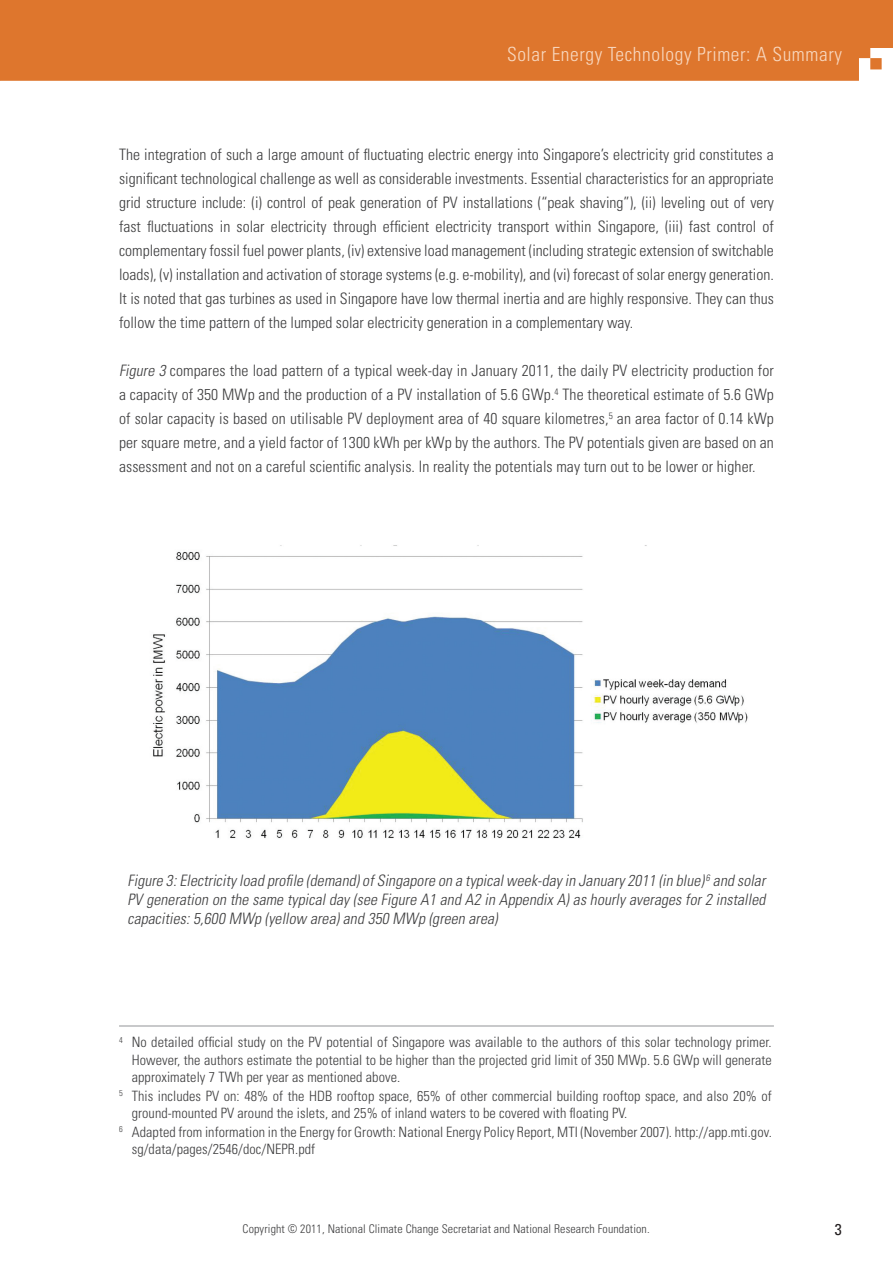
<style>
.page{position:relative;width:893px;height:1263px;background:#fff}
.page>*{position:absolute;margin:0;border:0;box-sizing:border-box;transform-origin:0 0}
.t1{font:300 condensed 19.5px "Univers LT Std";letter-spacing:.03em;color:#f8d7be}
.t2{font:300 condensed 15.75px/24px "Univers LT Std";color:#3e3e3f;text-align:justify}
.t3{font:italic 300 condensed 15.75px/18.9px "Univers LT Std";letter-spacing:-.205em;color:#3e3e3f;text-align:justify}
.t4{font:condensed 15.75px "Univers LT Std";color:#231f20}
.t5{font:300 condensed 14.25px/17.1px "Univers LT Std";letter-spacing:.005em;color:#3e3e3f}
.t6{font:300 condensed 12px "Univers LT Std";letter-spacing:.01em;color:#3e3e3f}
.s1{font-style:italic}
</style>
<div class="page">
<div style="left:0;top:0;width:893px;height:81px;background:#de762d"></div>
<hr style="left:119px;top:1025px;width:655px;height:1px;background:#939598">
<img style="left:153px;top:545px;width:595px;height:294px">
<p class="t1" style="left:507px;top:42px;width:336px">Solar Energy Technology Primer: A Summary</p>
<p class="t2" style="left:119px;top:143px;width:656px">The integration of such a large amount of fluctuating electric energy into Singapore’s electricity grid constitutes a significant technological challenge as well as considerable investments. Essential characteristics for an appropriate grid structure include: (i) control of peak generation of PV installations (“peak shaving”), (ii) leveling out of very fast fluctuations in solar electricity through efficient electricity transport within Singapore, (iii) fast control of complementary fossil fuel power plants, (iv) extensive load management (including strategic extension of switchable loads), (v) installation and activation of storage systems (e.g. e-mobility), and (vi) forecast of solar energy generation.<br>It is noted that gas turbines as used in Singapore have low thermal inertia and are highly responsive. They can thus follow the time pattern of the lumped solar electricity generation in a complementary way.</p>
<p class="t2" style="left:119px;top:359px;width:656px"><span class="s1">Figure 3</span> compares the load pattern of a typical week-day in January 2011, the daily PV electricity production for a capacity of 350 MWp and the production of a PV installation of 5.6 GWp.<sup>4</sup> The theoretical estimate of 5.6 GWp of solar capacity is based on utilisable PV deployment area of 40 square kilometres,<sup>5</sup> an area factor of 0.14 kWp per square metre, and a yield factor of 1300 kWh per kWp by the authors. The PV potentials given are based on an assessment and not on a careful scientific analysis. In reality the potentials may turn out to be lower or higher.</p>
<p class="t3" style="left:128px;top:871px;width:643px">Figure 3:Electricity load profile (demand)ofSingapore on a typicalweek-day in January 2011 (in blue)<sup>6</sup> and solar PV generation on the same typicalday (see Figure A1 and A2 in Appendix A)as hourly averages for2 installed capacities:5,600 MWp (yellow area)and 350 MWp (green area)</p>
<p class="t5" style="left:132px;top:1034px;width:641px;text-align:justify;text-indent:-13px"><sup>4</sup> No detailed official study on the PV potential of Singapore was available to the authors of this solar technology primer.<br>However, the authors estimate the potential to be higher than the projected grid limit of 350 MWp. 5.6 GWp will generate approximately 7 TWh per year as mentioned above.</p>
<p class="t5" style="left:132px;top:1087px;width:642px;text-indent:-13px"><sup>5</sup> This includes PV on: 48% of the HDB rooftop space, 65% of other commercial building rooftop space, and also 20% of ground-mounted PV around the islets, and 25% of inland waters to be covered with floating PV.</p>
<p class="t5" style="left:132px;top:1123px;width:641px;text-indent:-13px"><sup>6</sup> Adapted from information in the Energy for Growth: National Energy Policy Report, MTI (November 2007). http://app.mti.gov. sg/data/pages/2546/doc/NEPR.pdf</p>
<p class="t6" style="left:243px;top:1221px;width:409px">Copyright © 2011, National Climate Change Secretariat and National Research Foundation.</p>
<p class="t4" style="left:835px;top:1219px;width:8px">3</p>
</div>
